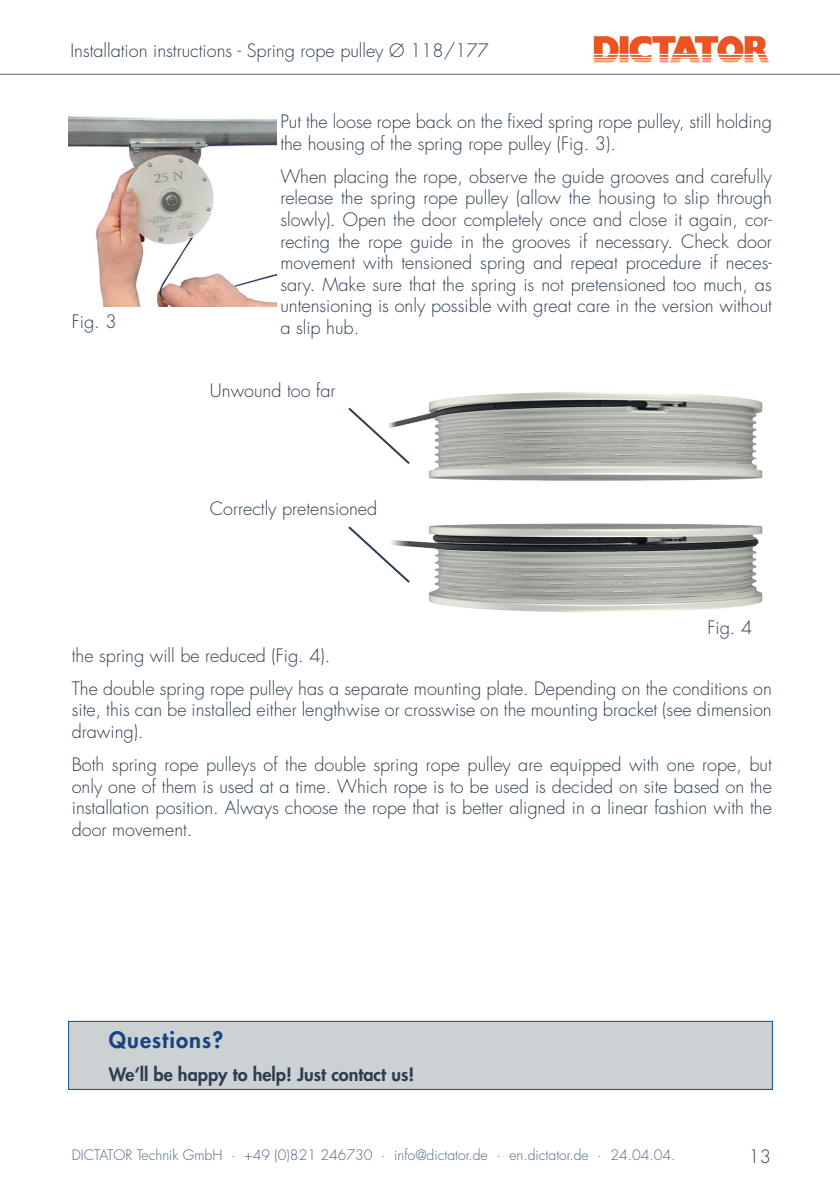
<style>
.page{position:relative;width:840px;height:1191px;background:#fff}
.page>*{position:absolute;margin:0;border:0;box-sizing:border-box;transform-origin:0 0}
.t1{font:800 22px "Futura Std";letter-spacing:.05em;color:#154682}
.t2{font:300 18px/21.6px "Futura Std";color:#2b3d4e}
.t3{font:800 18px "Futura Std";color:#2b3d4e}
.t4{font:300 14px "Futura Std";color:#4d647e}
</style>
<div class="page">
<img style="left:593px;top:37px;width:176px;height:25px">
<hr style="left:0;top:74px;width:839px;height:1px;background:#4d647e">
<img style="left:411px;top:392px;width:352px;height:220px">
<img style="left:68px;top:116px;width:208px;height:190px">
<svg style="left:348px;top:526px;width:63px;height:57px"></svg>
<svg style="left:348px;top:407px;width:63px;height:57px"></svg>
<div style="left:69px;top:1021px;width:703px;height:68px;background:#ccd1d4"></div>
<div style="left:68px;top:1020px;width:704px;height:70px;border:1px solid #0e5082"></div>
<p class="t2" style="left:70px;top:40px;width:419px">Installation instructions - Spring rope pulley Ø 118/177</p>
<p class="t2" style="left:72px;top:311px;width:46px">Fig. 3</p>
<p class="t2" style="left:280px;top:111px;width:492px">Put the loose rope back on the fixed spring rope pulley, still holding the housing of the spring rope pulley (Fig. 3).</p>
<p class="t2" style="left:280px;top:166px;width:493px;text-align:justify">When placing the rope, observe the guide grooves and carefully release the spring rope pulley (allow the housing to slip through slowly). Open the door completely once and close it again, cor&shy;recting the rope guide in the grooves if necessary. Check door movement with tensioned spring and repeat procedure if neces&shy;sary. Make sure that the spring is not pretensioned too much, as untensioning is only possible with great care in the version without a slip hub.</p>
<p class="t2" style="left:210px;top:380px;width:127px">Unwound too far</p>
<p class="t2" style="left:210px;top:498px;width:169px">Correctly pretensioned</p>
<p class="t2" style="left:707px;top:617px;width:46px">Fig. 4</p>
<p class="t2" style="left:72px;top:639px;width:701px;line-height:33px">the spring will be reduced (Fig. 4).<br>The double spring rope pulley has a separate mounting plate. Depending on the conditions on</p>
<p class="t2" style="left:72px;top:699px;width:701px">site, this can be installed either lengthwise or crosswise on the mounting bracket (see dimension drawing).</p>
<p class="t2" style="left:72px;top:754px;width:701px;text-align:justify">Both spring rope pulleys of the double spring rope pulley are equipped with one rope, but only one of them is used at a time. Which rope is to be used is decided on site based on the installation position. Always choose the rope that is better aligned in a linear fashion with the door movement.</p>
<p class="t1" style="left:109px;top:1026px;width:116px">Questions?</p>
<p class="t3" style="left:109px;top:1062px;width:307px">We‘ll be happy to help! Just contact us!</p>
<p class="t4" style="left:72px;top:1146px;width:605px">DICTATOR Technik GmbH · +49 (0)821 246730 · info@dictator.de · en.dictator.de · 24.04.04.</p>
<p class="t2" style="left:748px;top:1146px;width:24px">13</p>
</div>
